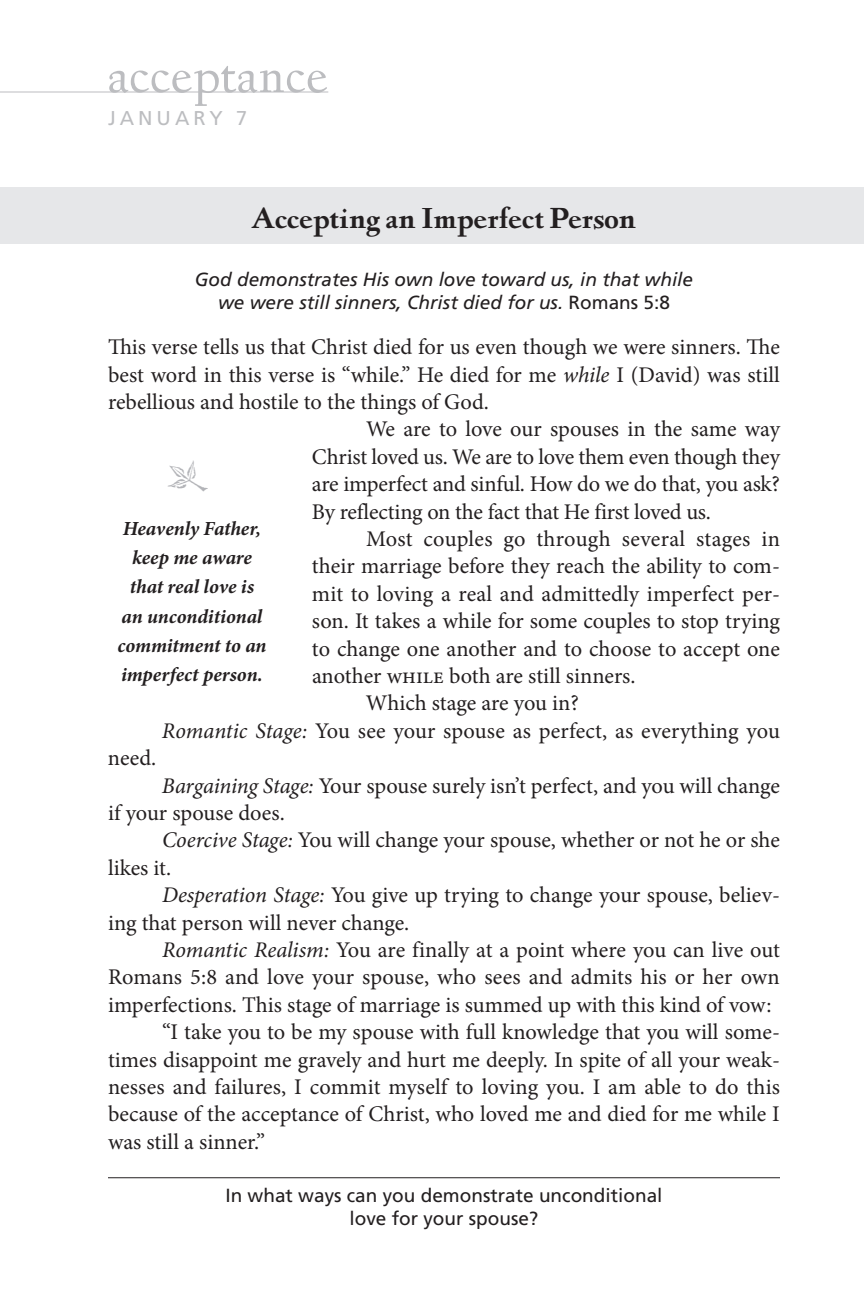
<style>
.page{position:relative;width:864px;height:1296px;background:#fff}
.page>*{position:absolute;margin:0;border:0;box-sizing:border-box;transform-origin:0 0}
.t1{font:54px "Deepdene Rmn A";color:#bcbdc0}
.t2{font:40px "Golden Cockerel Init Orn ITC";color:#b3b4b8}
.t3{font:30px "Deepdene Bld A";color:#231f20}
.t4{font:22.4px "Minion Pro";letter-spacing:-.005em;color:#231f20}
.t5{font:italic 700 20px/29.2px "Minion Pro";letter-spacing:-.005em;color:#231f20;text-align:center}
.t6{font:20px "Frutiger";letter-spacing:.2em;color:#bcbdc0}
.t7{font:italic 19px/22.6px "Frutiger";color:#231f20;text-align:center}
.t8{font:19px/22.6px "Frutiger";color:#231f20;text-align:center}
.s1{font-style:normal}
.s2{font-style:italic}
</style>
<div class="page">
<hr style="left:108px;top:92px;width:220px;height:1px;background:#bcbdc0">
<hr style="left:108px;top:1177px;width:672px;height:1px;background:#231f20">
<div style="left:0;top:188px;width:864px;height:56px;background:#e6e7e9"></div>
<hr style="left:0;top:92px;width:108px;height:1px;background:#bcbdc0">
<h1 class="t1" style="left:108px;top:42px;width:222px">acceptance</h1>
<p class="t6" style="left:108px;top:107px;width:141px">JANUARY 7</p>
<h3 class="t3" style="left:252px;top:199px;width:386px">Accepting an Imperfect Person</h3>
<p class="t7" style="left:195px;top:268px;width:500px">God demonstrates His own love toward us, in that while we were still sinners, Christ died for us. <span class="s1">Romans 5:8</span></p>
<p class="t4" style="left:108px;top:332px;width:674px">This verse tells us that Christ died for us even though we were sinners. The</p>
<p class="t4" style="left:108px;top:360px;width:673px">best word in this verse is “while.” He died for me <span class="s2">while</span> I (David) was still</p>
<p class="t4" style="left:108px;top:387px;width:382px">rebellious and hostile to the things of God.</p>
<p class="t4" style="left:366px;top:414px;width:416px">We are to love our spouses in the same way</p>
<p class="t4" style="left:312px;top:442px;width:469px">Christ loved us. We are to love them even though they</p>
<p class="t4" style="left:312px;top:469px;width:469px">are imperfect and sinful. How do we do that, you ask?</p>
<p class="t4" style="left:312px;top:497px;width:401px">By reflecting on the fact that He first loved us.</p>
<p class="t4" style="left:366px;top:524px;width:415px">Most couples go through several stages in</p>
<p class="t4" style="left:312px;top:551px;width:470px">their marriage before they reach the ability to com-</p>
<p class="t4" style="left:312px;top:579px;width:470px">mit to loving a real and admittedly imperfect per-</p>
<p class="t4" style="left:312px;top:606px;width:470px">son. It takes a while for some couples to stop trying</p>
<p class="t4" style="left:312px;top:634px;width:469px">to change one another and to choose to accept one</p>
<p class="t4" style="left:312px;top:661px;width:325px">another while both are still sinners.</p>
<p class="t4" style="left:366px;top:688px;width:214px">Which stage are you in?</p>
<p class="t4" style="left:162px;top:716px;width:620px"><span class="s2">Romantic Stage:</span> You see your spouse as perfect, as everything you</p>
<p class="t4" style="left:108px;top:743px;width:50px">need.</p>
<p class="t4" style="left:162px;top:771px;width:620px"><span class="s2">Bargaining Stage:</span> Your spouse surely isn’t perfect, and you will change</p>
<p class="t4" style="left:108px;top:798px;width:178px">if your spouse does.</p>
<p class="t4" style="left:162px;top:825px;width:619px"><span class="s2">Coercive Stage:</span> You will change your spouse, whether or not he or she</p>
<p class="t4" style="left:108px;top:853px;width:65px">likes it.</p>
<p class="t4" style="left:162px;top:880px;width:619px"><span class="s2">Desperation Stage:</span> You give up trying to change your spouse, believ-</p>
<p class="t4" style="left:108px;top:908px;width:303px">ing that person will never change.</p>
<p class="t4" style="left:162px;top:935px;width:620px"><span class="s2">Romantic Realism:</span> You are finally at a point where you can live out</p>
<p class="t4" style="left:108px;top:962px;width:673px">Romans 5:8 and love your spouse, who sees and admits his or her own</p>
<p class="t4" style="left:108px;top:990px;width:665px">imperfections. This stage of marriage is summed up with this kind of vow:</p>
<p class="t4" style="left:162px;top:1017px;width:619px">“I take you to be my spouse with full knowledge that you will some-</p>
<p class="t4" style="left:108px;top:1045px;width:673px">times disappoint me gravely and hurt me deeply. In spite of all your weak-</p>
<p class="t4" style="left:108px;top:1072px;width:674px">nesses and failures, I commit myself to loving you. I am able to do this</p>
<p class="t4" style="left:108px;top:1099px;width:673px">because of the acceptance of Christ, who loved me and died for me while I</p>
<p class="t4" style="left:108px;top:1127px;width:159px">was still a sinner.”</p>
<h2 class="t2" style="left:166px;top:447px;width:46px">]</h2>
<p class="t5" style="left:118px;top:514px;width:150px">Heavenly Father, keep me aware that real love is an unconditional commitment to an imperfect person.</p>
<p class="t8" style="left:225px;top:1184px;width:439px">In what ways can you demonstrate unconditional love for your spouse?</p>
</div>
